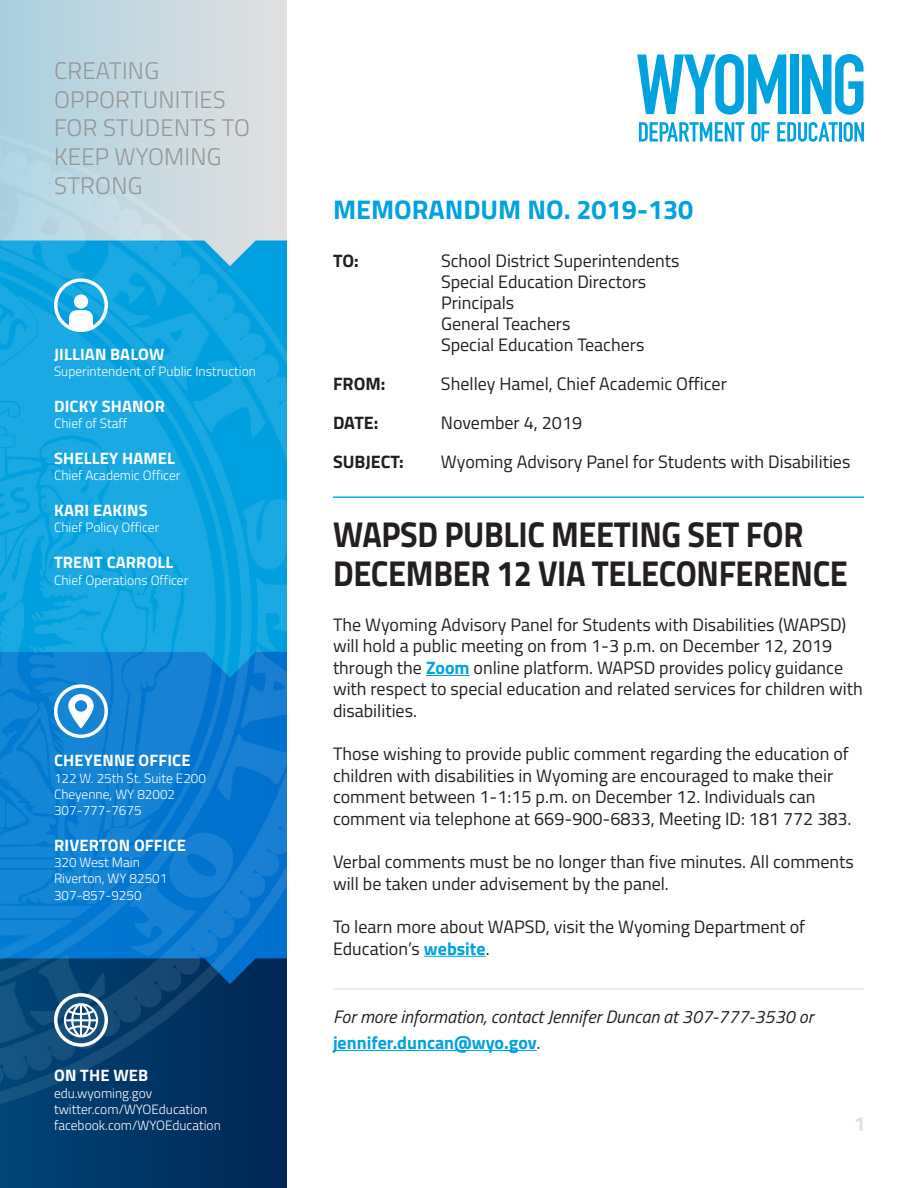
<style>
.page{position:relative;width:918px;height:1188px;background:#fff}
.page>*{position:absolute;margin:0;border:0;box-sizing:border-box;transform-origin:0 0}
.Headline{font:700 36px/39px "Titillium Web";letter-spacing:-.01em;color:#231f20;scale:.9 1}
.Section_Title{font:700 27px "Titillium Web";color:#00a2df}
.t1{font:300 24px/28.8px "Titillium Web";letter-spacing:.01em;color:#969696}
.t2{font:700 21px "Titillium Web";color:#e1e1e1}
.To__From__Etc{font:18px/21.6px "Titillium Web";color:#231f20}
.Contact_Info{font:italic 18px/25.5px "Titillium Web";color:#231f20}
.To__From__Etc-2{font:700 18px "Titillium Web";color:#231f20}
.Sidebar_Title{font:700 16.5px "Titillium Web";letter-spacing:.01em;color:#fff}
.Sidebar_Description{font:300 13.5px "Titillium Web";color:#fff}
.s1{font-weight:700;color:#00a2df}
.s2{font-weight:700;font-style:normal;color:#00a2df}
</style>
<div class="page">
<img style="left:0;top:0;width:286px;height:1188px">
<svg style="left:54px;top:993px;width:54px;height:54px"></svg>
<svg style="left:54px;top:684px;width:54px;height:54px"></svg>
<svg style="left:54px;top:278px;width:54px;height:54px"></svg>
<svg style="left:637px;top:54px;width:149px;height:61px"></svg>
<div style="left:790px;top:55px;width:8px;height:59px;background:#00a2df"></div>
<svg style="left:802px;top:54px;width:62px;height:61px"></svg>
<svg style="left:639px;top:122px;width:106px;height:20px"></svg>
<svg style="left:751px;top:122px;width:19px;height:20px"></svg>
<svg style="left:777px;top:122px;width:61px;height:20px"></svg>
<hr style="left:839px;top:122px;width:3px;height:20px;background:#00a2df">
<svg style="left:844px;top:122px;width:20px;height:20px"></svg>
<hr style="left:333px;top:496px;width:531px;height:2px;background:#00aeef">
<hr style="left:426px;top:675px;width:44px;height:1px;background:#00a2df">
<hr style="left:424px;top:956px;width:62px;height:1px;background:#00a2df">
<hr style="left:333px;top:988px;width:531px;height:2px;background:#dbdfe2">
<hr style="left:333px;top:1050px;width:204px;height:1px;background:#00a2df">
<p class="t1" style="left:54px;top:55px;width:197px">CREATING<br>OPPORTUNITIES<br>FOR STUDENTS TO<br>KEEP WYOMING<br>STRONG</p>
<p class="Sidebar_Title" style="left:54px;top:341px;width:112px">JILLIAN BALOW</p>
<p class="Sidebar_Description" style="left:54px;top:361px;width:203px">Superintendent of Public Instruction</p>
<p class="Sidebar_Title" style="left:54px;top:393px;width:112px">DICKY SHANOR</p>
<p class="Sidebar_Description" style="left:54px;top:414px;width:75px">Chief of Staff</p>
<p class="Sidebar_Title" style="left:54px;top:446px;width:122px">SHELLEY HAMEL</p>
<p class="Sidebar_Description" style="left:54px;top:466px;width:128px">Chief Academic Officer</p>
<p class="Sidebar_Title" style="left:54px;top:498px;width:95px">KARI EAKINS</p>
<p class="Sidebar_Description" style="left:54px;top:518px;width:107px">Chief Policy Officer</p>
<p class="Sidebar_Title" style="left:54px;top:550px;width:121px">TRENT CARROLL</p>
<p class="Sidebar_Description" style="left:54px;top:570px;width:136px">Chief Operations Officer</p>
<p class="Sidebar_Title" style="left:54px;top:748px;width:138px">CHEYENNE OFFICE</p>
<p class="Sidebar_Description" style="left:54px;top:768px;width:154px">122 W. 25th St. Suite E200</p>
<p class="Sidebar_Description" style="left:54px;top:784px;width:123px">Cheyenne, WY 82002</p>
<p class="Sidebar_Description" style="left:54px;top:801px;width:89px">307-777-7675</p>
<p class="Sidebar_Title" style="left:54px;top:833px;width:133px">RIVERTON OFFICE</p>
<p class="Sidebar_Description" style="left:54px;top:853px;width:87px">320 West Main</p>
<p class="Sidebar_Description" style="left:54px;top:869px;width:115px">Riverton, WY 82501</p>
<p class="Sidebar_Description" style="left:54px;top:885px;width:89px">307-857-9250</p>
<p class="Sidebar_Title" style="left:54px;top:1063px;width:96px">ON THE WEB</p>
<p class="Sidebar_Description" style="left:54px;top:1083px;width:100px">edu.wyoming.gov</p>
<p class="Sidebar_Description" style="left:54px;top:1099px;width:155px">twitter.com/WYOEducation</p>
<p class="Sidebar_Description" style="left:54px;top:1116px;width:168px">facebook.com/WYOEducation</p>
<p class="Section_Title" style="left:333px;top:189px;width:362px">MEMORANDUM NO. 2019-130</p>
<p class="To__From__Etc-2" style="left:333px;top:247px;width:27px">TO:</p>
<p class="To__From__Etc" style="left:441px;top:249px;width:240px;line-height:21px">School District Superintendents<br>Special Education Directors<br>Principals<br>General Teachers<br>Special Education Teachers</p>
<p class="To__From__Etc-2" style="left:333px;top:370px;width:54px">FROM:</p>
<p class="To__From__Etc" style="left:441px;top:372px;width:287px">Shelley Hamel, Chief Academic Officer</p>
<p class="To__From__Etc-2" style="left:333px;top:409px;width:47px">DATE:</p>
<p class="To__From__Etc" style="left:441px;top:411px;width:143px">November 4, 2019</p>
<p class="To__From__Etc-2" style="left:333px;top:448px;width:72px">SUBJECT:</p>
<p class="To__From__Etc" style="left:441px;top:450px;width:411px">Wyoming Advisory Panel for Students with Disabilities</p>
<p class="Headline" style="left:333px;top:514px;width:573px">WAPSD PUBLIC MEETING SET FOR<br>DECEMBER 12 VIA TELECONFERENCE</p>
<p class="To__From__Etc" style="left:333px;top:613px;width:531px">The Wyoming Advisory Panel for Students with Disabilities (WAPSD) will hold a public meeting on from 1-3 p.m. on December 12, 2019 through the <span class="s1">Zoom</span> online platform. WAPSD provides policy guidance with respect to special education and related services for children with disabilities.</p>
<p class="To__From__Etc" style="left:333px;top:742px;width:520px">Those wishing to provide public comment regarding the education of children with disabilities in Wyoming are encouraged to make their comment between 1-1:15 p.m. on December 12. Individuals can comment via telephone at 669-900-6833, Meeting ID: 181 772 383.</p>
<p class="To__From__Etc" style="left:333px;top:850px;width:522px">Verbal comments must be no longer than five minutes. All comments will be taken under advisement by the panel.</p>
<p class="To__From__Etc" style="left:333px;top:915px;width:474px">To learn more about WAPSD, visit the Wyoming Department of<br>Education’s <span class="s1">website</span>.</p>
<p class="Contact_Info" style="left:333px;top:1003px;width:482px">For more information, contact Jennifer Duncan at 307-777-3530 or <span class="s2">jennifer.duncan@wyo.gov</span>.</p>
<p class="t2" style="left:854px;top:1107px;width:13px">1</p>
</div>
